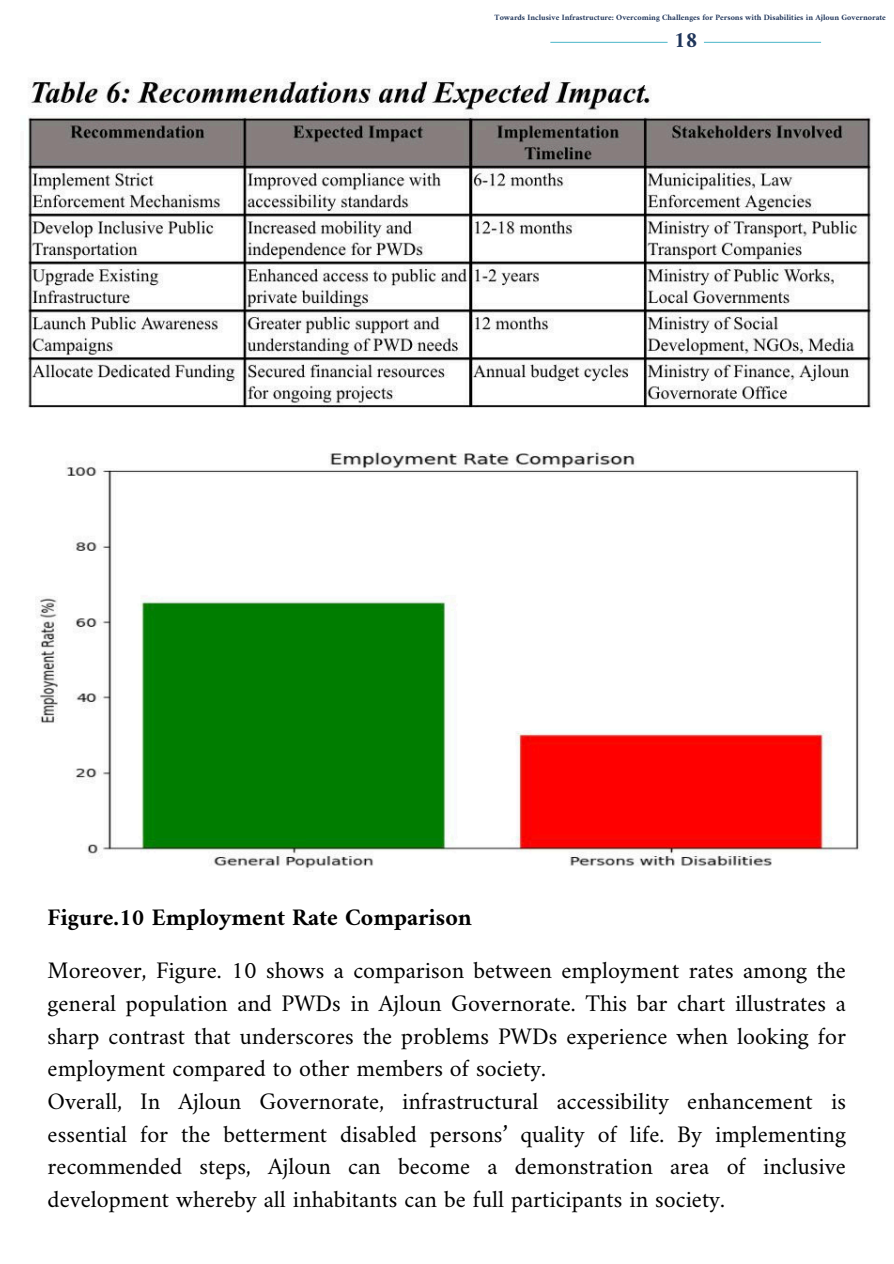
<style>
.page{position:relative;width:894px;height:1264px;background:#fff}
.page>*{position:absolute;margin:0;border:0;box-sizing:border-box;transform-origin:0 0}
.t1{font:24px/32.7px "Amiri";color:#000}
.t2{font:700 24px "Amiri";color:#000}
.t3{font:700 22.5px "Amiri";color:#1f355a}
.t4{font:700 8.25px "Amiri";color:#1f355a}
</style>
<div class="page">
<img style="left:28px;top:78px;width:843px;height:791px">
<svg style="left:550px;top:42px;width:271px;height:1px"></svg>
<p class="t4" style="left:494px;top:13px;width:392px">Towards Inclusive Infrastructure: Overcoming Challenges for Persons with Disabilities in Ajloun Governorate</p>
<p class="t3" style="left:673px;top:26px;width:25px">18</p>
<p class="t2" style="left:48px;top:903px;width:425px">Figure.10 Employment Rate Comparison</p>
<p class="t1" style="left:48px;top:953px;width:799px">Moreover, Figure. 10 shows a comparison between employment rates among the general population and PWDs in Ajloun Governorate. This bar chart illustrates a sharp contrast that underscores the problems PWDs experience when looking for employment compared to other members of society.<br>Overall, In Ajloun Governorate, infrastructural accessibility enhancement is essential for the betterment disabled persons’ quality of life. By implementing recommended steps, Ajloun can become a demonstration area of inclusive development whereby all inhabitants can be full participants in society.</p>
</div>
